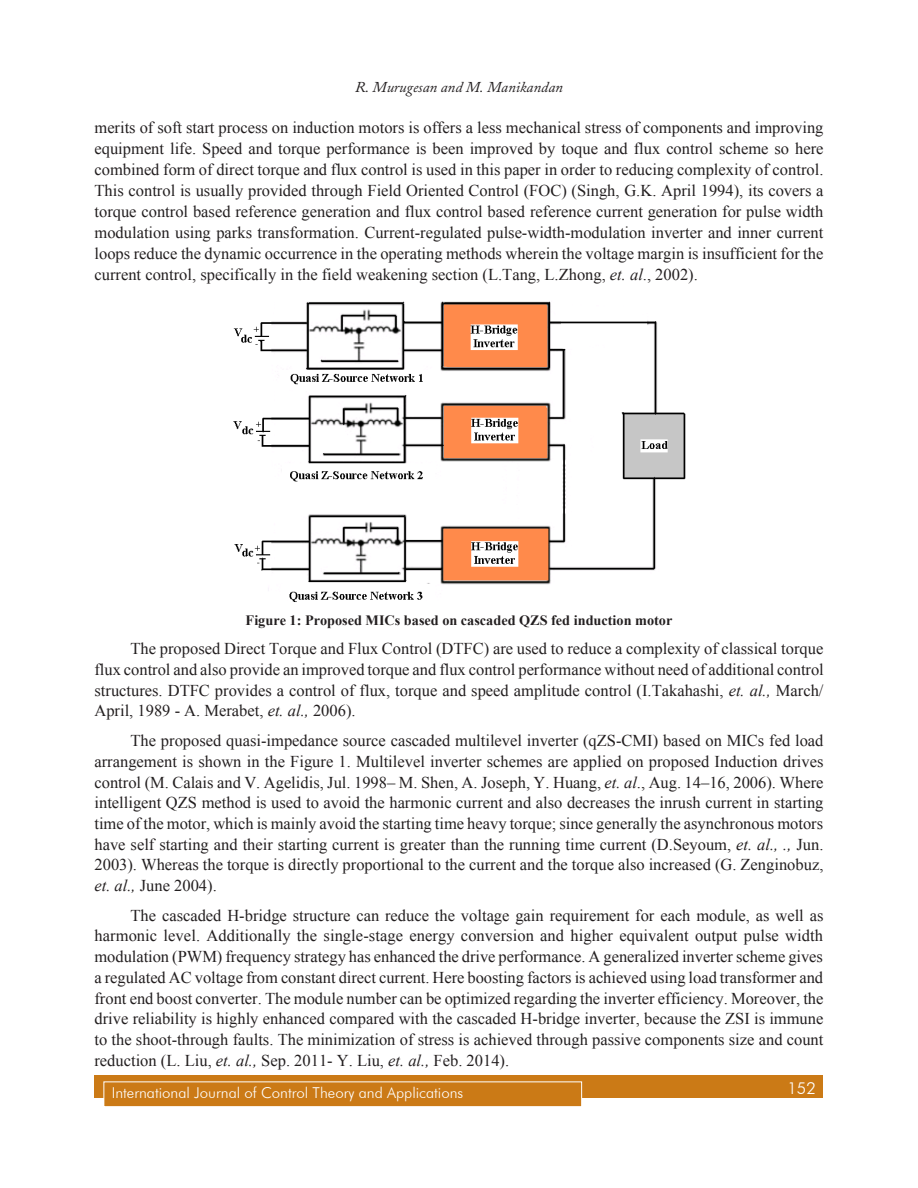
<style>
.page{position:relative;width:918px;height:1188px;background:#fff}
.page>*{position:absolute;margin:0;border:0;box-sizing:border-box;transform-origin:0 0}
.Body_text{font:16.5px/20.7px "Times New Roman";color:#231f20;text-align:justify}
.t1{font:300 16.5px "Futura BT";color:#fff}
.t2{font:300 15px "Futura BT";color:#fff}
.t3{font:italic 15px "Adobe Caslon Pro";color:#231f20}
.t4{font:700 14.25px "Times New Roman";color:#231f20}
.s1{font-style:italic}
</style>
<div class="page">
<div style="left:94px;top:1076px;width:730px;height:22px;background:#cb7a16"></div>
<div style="left:104px;top:1082px;width:478px;height:25px;background:#cb7a16"></div>
<div style="left:104px;top:1082px;width:478px;height:25px;border:1px solid #fff"></div>
<img style="left:233px;top:301px;width:453px;height:301px">
<p class="t3" style="left:355px;top:78px;width:209px">R. Murugesan and M. Manikandan</p>
<p class="Body_text" style="left:94px;top:117px;width:731px">merits of soft start process on induction motors is offers a less mechanical stress of components and improving equipment life. Speed and torque performance is been improved by toque and flux control scheme so here combined form of direct torque and flux control is used in this paper in order to reducing complexity of control.<br>This control is usually provided through Field Oriented Control (FOC) (Singh, G.K. April 1994), its covers a torque control based reference generation and flux control based reference current generation for pulse width modulation using parks transformation. Current-regulated pulse-width-modulation inverter and inner current loops reduce the dynamic occurrence in the operating methods wherein the voltage margin is insufficient for the current control, specifically in the field weakening section (L.Tang, L.Zhong, <span class="s1">et. al</span>., 2002).</p>
<p class="t4" style="left:246px;top:610px;width:428px">Figure 1: Proposed MICs based on cascaded QZS fed induction motor</p>
<p class="Body_text" style="left:94px;top:638px;width:731px;text-indent:36px">The proposed Direct Torque and Flux Control (DTFC) are used to reduce a complexity of classical torque flux control and also provide an improved torque and flux control performance without need of additional control structures. DTFC provides a control of flux, torque and speed amplitude control (I.Takahashi, <span class="s1">et. al.,</span> March/ April, 1989 - A. Merabet, <span class="s1">et. al.,</span> 2006).</p>
<p class="Body_text" style="left:94px;top:730px;width:731px;text-indent:36px">The proposed quasi-impedance source cascaded multilevel inverter (qZS-CMI) based on MICs fed load arrangement is shown in the Figure 1. Multilevel inverter schemes are applied on proposed Induction drives control (M. Calais and V. Agelidis, Jul. 1998– M. Shen, A. Joseph, Y. Huang, <span class="s1">et. al</span>., Aug. 14–16, 2006). Where intelligent QZS method is used to avoid the harmonic current and also decreases the inrush current in starting time of the motor, which is mainly avoid the starting time heavy torque; since generally the asynchronous motors have self starting and their starting current is greater than the running time current (D.Seyoum, <span class="s1">et. al., .,</span> Jun.<br>2003). Whereas the torque is directly proportional to the current and the torque also increased (G. Zenginobuz, <span class="s1">et. al.,</span> June 2004).</p>
<p class="Body_text" style="left:94px;top:905px;width:731px;text-indent:36px">The cascaded H-bridge structure can reduce the voltage gain requirement for each module, as well as harmonic level. Additionally the single-stage energy conversion and higher equivalent output pulse width modulation (PWM) frequency strategy has enhanced the drive performance. A generalized inverter scheme gives a regulated AC voltage from constant direct current. Here boosting factors is achieved using load transformer and front end boost converter. The module number can be optimized regarding the inverter efficiency. Moreover, the drive reliability is highly enhanced compared with the cascaded H-bridge inverter, because the ZSI is immune to the shoot-through faults. The minimization of stress is achieved through passive components size and count reduction (L. Liu, <span class="s1">et. al.,</span> Sep. 2011- Y. Liu, <span class="s1">et. al.,</span> Feb. 2014).</p>
<p class="t2" style="left:112px;top:1084px;width:353px">International Journal of Control Theory and Applications</p>
<p class="t1" style="left:787px;top:1078px;width:30px">152</p>
</div>
